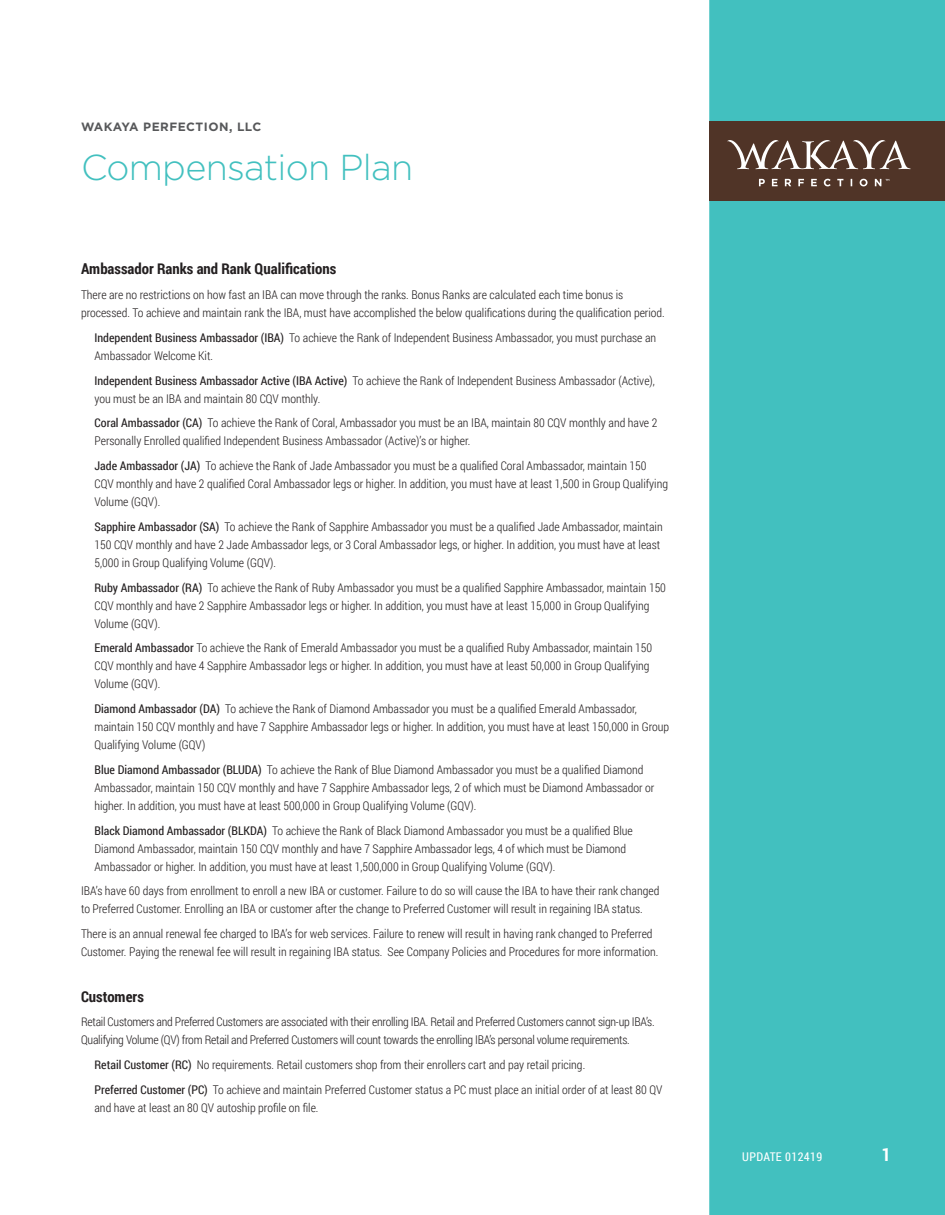
<style>
.page{position:relative;width:945px;height:1215px;background:#fff}
.page>*{position:absolute;margin:0;border:0;box-sizing:border-box;transform-origin:0 0}
.Heading_1{font:300 36px "Gotham";letter-spacing:-.02em;color:#42c0bf}
.t1{font:700 18px "Roboto Condensed";color:#fff}
.Heading_1-2{font:700 15px "Roboto Condensed";color:#231f20}
.t2{font:300 12px/18px "Roboto Condensed";color:#231f20}
.t3{font:300 12px/18px "Roboto Condensed";letter-spacing:-.02em;color:#231f20}
.Heading_1-3{font:700 12px "Gotham";letter-spacing:.04em;color:#57585a}
.t4{font:12px "Roboto Condensed";letter-spacing:.03em;color:#fff}
.s1{font-weight:400}
</style>
<div class="page">
<div style="left:709px;top:0;width:236px;height:1215px;background:#42c0bf"></div>
<div style="left:709px;top:122px;width:236px;height:79px;background:#503427"></div>
<svg style="left:727px;top:140px;width:184px;height:29px"></svg>
<svg style="left:759px;top:179px;width:130px;height:7px"></svg>
<p class="Heading_1-3" style="left:81px;top:119px;width:182px">WAKAYA PERFECTION, LLC</p>
<p class="Heading_1" style="left:81px;top:144px;width:334px">Compensation Plan</p>
<p class="Heading_1-2" style="left:81px;top:258px;width:257px">Ambassador Ranks and Rank Qualifications</p>
<p class="t2" style="left:81px;top:285px;width:585px">There are no restrictions on how fast an IBA can move through the ranks. Bonus Ranks are calculated each time bonus is processed. To achieve and maintain rank the IBA, must have accomplished the below qualifications during the qualification period.</p>
<p class="t2" style="left:94px;top:328px;width:563px"><span class="s1">Independent Business Ambassador (IBA)</span> To achieve the Rank of Independent Business Ambassador, you must purchase an<br>Ambassador Welcome Kit.</p>
<p class="t2" style="left:94px;top:371px;width:562px"><span class="s1">Independent Business Ambassador Active (IBA Active)</span> To achieve the Rank of Independent Business Ambassador (Active), you must be an IBA and maintain 80 CQV monthly.</p>
<p class="t2" style="left:94px;top:414px;width:564px"><span class="s1">Coral Ambassador (CA)</span> To achieve the Rank of Coral, Ambassador you must be an IBA, maintain 80 CQV monthly and have 2<br>Personally Enrolled qualified Independent Business Ambassador (Active)’s or higher.</p>
<p class="t2" style="left:94px;top:456px;width:575px"><span class="s1">Jade Ambassador (JA)</span> To achieve the Rank of Jade Ambassador you must be a qualified Coral Ambassador, maintain 150<br>CQV monthly and have 2 qualified Coral Ambassador legs or higher. In addition, you must have at least 1,500 in Group Qualifying<br>Volume (GQV).</p>
<p class="t2" style="left:94px;top:517px;width:570px"><span class="s1">Sapphire Ambassador (SA)</span> To achieve the Rank of Sapphire Ambassador you must be a qualified Jade Ambassador, maintain<br>150 CQV monthly and have 2 Jade Ambassador legs, or 3 Coral Ambassador legs, or higher. In addition, you must have at least<br>5,000 in Group Qualifying Volume (GQV).</p>
<p class="t2" style="left:94px;top:578px;width:573px"><span class="s1">Ruby Ambassador (RA)</span> To achieve the Rank of Ruby Ambassador you must be a qualified Sapphire Ambassador, maintain 150<br>CQV monthly and have 2 Sapphire Ambassador legs or higher. In addition, you must have at least 15,000 in Group Qualifying<br>Volume (GQV).</p>
<p class="t2" style="left:94px;top:639px;width:559px"><span class="s1">Emerald Ambassador</span> To achieve the Rank of Emerald Ambassador you must be a qualified Ruby Ambassador, maintain 150<br>CQV monthly and have 4 Sapphire Ambassador legs or higher. In addition, you must have at least 50,000 in Group Qualifying<br>Volume (GQV).</p>
<p class="t2" style="left:94px;top:699px;width:576px"><span class="s1">Diamond Ambassador (DA)</span> To achieve the Rank of Diamond Ambassador you must be a qualified Emerald Ambassador, maintain 150 CQV monthly and have 7 Sapphire Ambassador legs or higher. In addition, you must have at least 150,000 in Group<br>Qualifying Volume (GQV)</p>
<p class="t2" style="left:94px;top:760px;width:561px"><span class="s1">Blue Diamond Ambassador (BLUDA)</span> To achieve the Rank of Blue Diamond Ambassador you must be a qualified Diamond<br>Ambassador, maintain 150 CQV monthly and have 7 Sapphire Ambassador legs, 2 of which must be Diamond Ambassador or higher. In addition, you must have at least 500,000 in Group Qualifying Volume (GQV).</p>
<p class="t2" style="left:94px;top:821px;width:540px"><span class="s1">Black Diamond Ambassador (BLKDA)</span> To achieve the Rank of Black Diamond Ambassador you must be a qualified Blue<br>Diamond Ambassador, maintain 150 CQV monthly and have 7 Sapphire Ambassador legs, 4 of which must be Diamond<br>Ambassador or higher. In addition, you must have at least 1,500,000 in Group Qualifying Volume (GQV).</p>
<p class="t2" style="left:81px;top:882px;width:580px">IBA’s have 60 days from enrollment to enroll a new IBA or customer. Failure to do so will cause the IBA to have their rank changed to Preferred Customer. Enrolling an IBA or customer after the change to Preferred Customer will result in regaining IBA status.</p>
<p class="t2" style="left:81px;top:924px;width:579px">There is an annual renewal fee charged to IBA’s for web services. Failure to renew will result in having rank changed to Preferred<br>Customer. Paying the renewal fee will result in regaining IBA status. See Company Policies and Procedures for more information.</p>
<p class="Heading_1-2" style="left:81px;top:986px;width:64px">Customers</p>
<p class="t3" style="left:81px;top:1013px;width:575px">Retail Customers and Preferred Customers are associated with their enrolling IBA. Retail and Preferred Customers cannot sign-up IBA’s.<br>Qualifying Volume (QV) from Retail and Preferred Customers will count towards the enrolling IBA’s personal volume requirements.</p>
<p class="t2" style="left:94px;top:1055px;width:492px"><span class="s1">Retail Customer (RC)</span> No requirements. Retail customers shop from their enrollers cart and pay retail pricing.</p>
<p class="t2" style="left:94px;top:1080px;width:569px"><span class="s1">Preferred Customer (PC)</span> To achieve and maintain Preferred Customer status a PC must place an initial order of at least 80 QV and have at least an 80 QV autoship profile on file.</p>
<p class="t4" style="left:742px;top:1148px;width:81px">UPDATE 012419</p>
<h2 class="t1" style="left:882px;top:1142px;width:10px">1</h2>
</div>
